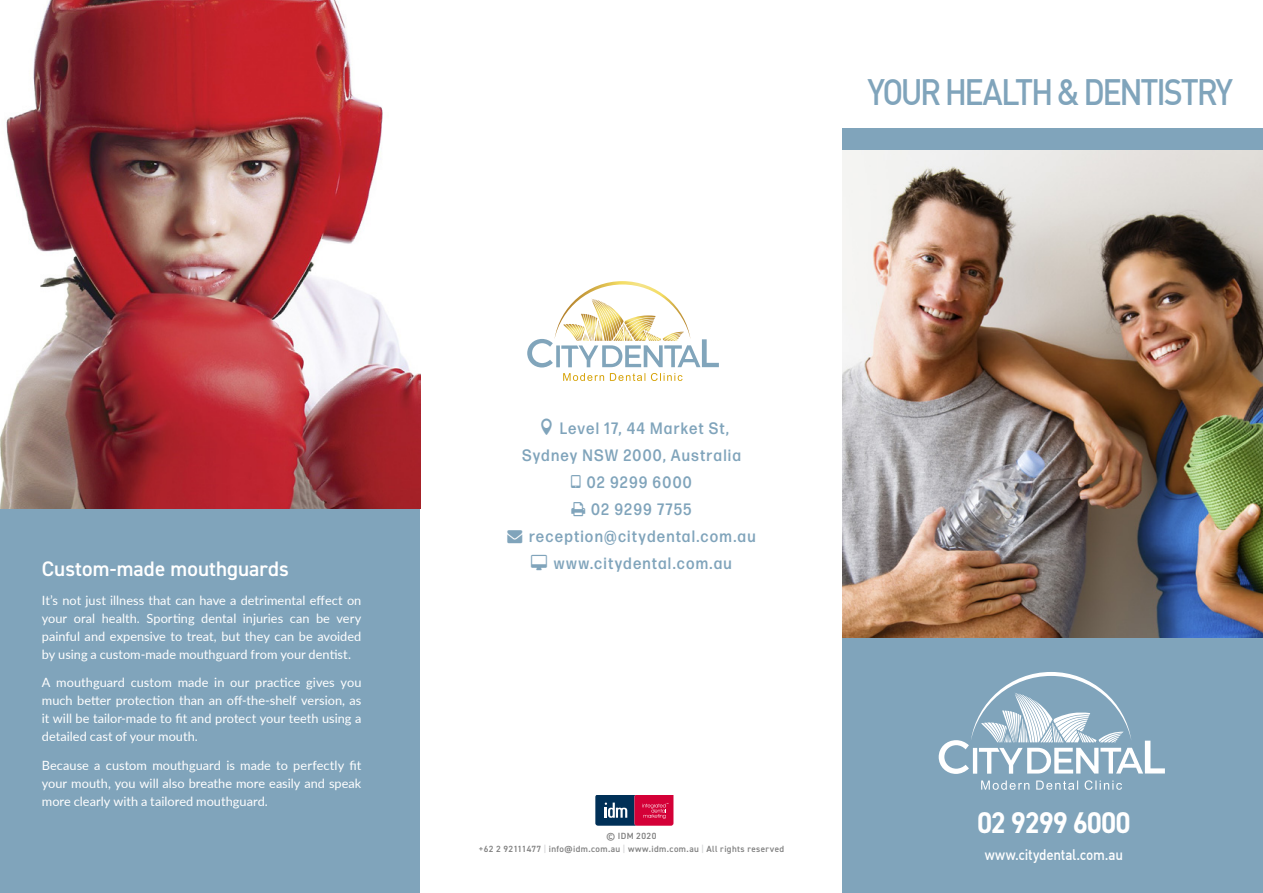
<style>
.page{position:relative;width:1263px;height:893px;background:#fff}
.page>*{position:absolute;margin:0;border:0;box-sizing:border-box;transform-origin:0 0}
.t1{font:500 36px "DIN";letter-spacing:-.075em;color:#80a4bb;scale:.9 1}
.t2{font:700 30px "DIN2014";letter-spacing:-.02em;color:#fff;scale:.9 1}
.t3{font:600 21px "DIN2014";letter-spacing:.005em;color:#fff}
.t4{font:500 16.5px/27px "Forma DJR Micro";letter-spacing:.08em;color:#80a4bb;scale:.9 1}
.t5{font:500 15px "DIN";letter-spacing:-.015em;color:#fff;scale:.9 1}
.t6{font:12.75px/18px "Lato";letter-spacing:.005em;color:#fff;text-align:justify}
.t7{font:600 9px/13.6px "DIN2014";letter-spacing:.045em;color:#818181;text-align:center}
.s1{color:#d6d7d8}
</style>
<div class="page">
<div style="left:0;top:0;width:420px;height:893px;background:#80a4bb"></div>
<img style="left:842px;top:150px;width:421px;height:488px">
<img style="left:0;top:0;width:420px;height:508px">
<div style="left:842px;top:638px;width:421px;height:255px;background:#80a4bb"></div>
<div style="left:842px;top:129px;width:421px;height:21px;background:#80a4bb"></div>
<svg style="left:939px;top:672px;width:226px;height:102px"></svg>
<svg style="left:981px;top:780px;width:141px;height:10px"></svg>
<svg style="left:527px;top:281px;width:192px;height:86px"></svg>
<svg style="left:563px;top:373px;width:119px;height:8px"></svg>
<svg style="left:595px;top:795px;width:78px;height:30px"></svg>
<h1 class="t1" style="left:868px;top:69px;width:408px">YOUR HEALTH &amp; DENTISTRY</h1>
<h3 class="t3" style="left:42px;top:555px;width:249px">Custom-made mouthguards</h3>
<p class="t6" style="left:42px;top:590px;width:321px">It’s not just illness that can have a detrimental effect on your oral health. Sporting dental injuries can be very painful and expensive to treat, but they can be avoided by using a custom-made mouthguard from your dentist.</p>
<p class="t6" style="left:42px;top:673px;width:321px">A mouthguard custom made in our practice gives you much better protection than an off-the-shelf version, as it will be tailor-made to fit and protect your teeth using a detailed cast of your mouth.</p>
<p class="t6" style="left:42px;top:756px;width:321px">Because a custom mouthguard is made to perfectly fit your mouth, you will also breathe more easily and speak more clearly with a tailored mouthguard.</p>
<p class="t4" style="left:560px;top:415px;width:189px">Level 17, 44 Market St,</p>
<p class="t4" style="left:522px;top:442px;width:245px">Sydney NSW 2000, Australia</p>
<p class="t4" style="left:587px;top:469px;width:118px">02 9299 6000</p>
<p class="t4" style="left:591px;top:496px;width:113px">02 9299 7755</p>
<p class="t4" style="left:554px;top:523px;width:226px;text-indent:-46px">→ reception@citydental.com.au www.citydental.com.au</p>
<p class="t7" style="left:479px;top:829px;width:307px">© IDM 2020<br>+62 2 92111477 <span class="s1">|</span> info@idm.com.au <span class="s1">|</span> www.idm.com.au <span class="s1">|</span> All rights reserved</p>
<h2 class="t2" style="left:977px;top:803px;width:172px">02 9299 6000</h2>
<p class="t5" style="left:985px;top:845px;width:155px">www.citydental.com.au</p>
</div>
